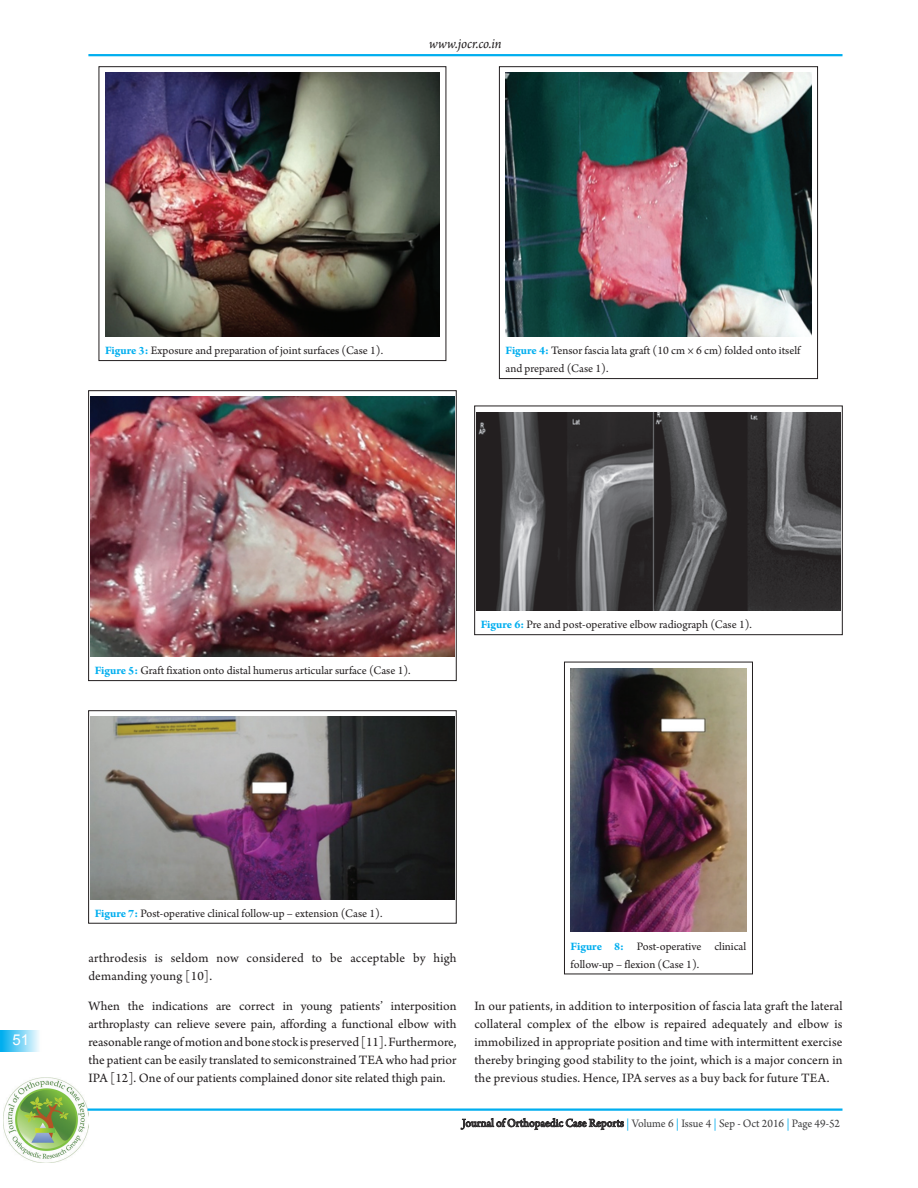
<style>
.page{position:relative;width:918px;height:1188px;background:#fff}
.page>*{position:absolute;margin:0;border:0;box-sizing:border-box;transform-origin:0 0}
.t1{font:italic 15px "Arno Pro";color:#231f20}
.t2{font:15px "Arial";color:#fff}
.TX{font:13.5px/18px "Arno Pro";letter-spacing:.01em;color:#231f20;text-align:justify}
.FGC{font:12px/18px "Arno Pro";color:#231f20}
.RFR{font:12px "Arno Pro";color:#3e3e3f}
.s1{font-weight:700;color:#00aeef}
.s2{color:#00aeef}
</style>
<div class="page">
<img style="left:4px;top:1077px;width:85px;height:85px">
<hr style="left:88px;top:1108px;width:755px;height:3px;background:#00aeef">
<svg style="left:461px;top:1118px;width:163px;height:12px"></svg>
<div style="left:0;top:1030px;width:42px;height:22px;background:linear-gradient(to right,#00abee,#fcfefe)"></div>
<hr style="left:88px;top:54px;width:755px;height:2px;background:#00aeef">
<img style="left:105px;top:73px;width:335px;height:263px">
<div style="left:99px;top:66px;width:347px;height:295px;border:1px solid #231f20"></div>
<img style="left:505px;top:73px;width:306px;height:263px">
<div style="left:499px;top:66px;width:319px;height:313px;border:1px solid #231f20"></div>
<img style="left:91px;top:397px;width:363px;height:259px">
<div style="left:88px;top:390px;width:368px;height:291px;border:1px solid #231f20"></div>
<img style="left:477px;top:412px;width:363px;height:198px">
<div style="left:474px;top:406px;width:369px;height:229px;border:1px solid #231f20"></div>
<img style="left:91px;top:717px;width:363px;height:182px">
<div style="left:88px;top:711px;width:368px;height:212px;border:1px solid #231f20"></div>
<img style="left:571px;top:668px;width:175px;height:264px">
<div style="left:564px;top:662px;width:189px;height:312px;border:1px solid #231f20"></div>
<p class="t1" style="left:429px;top:35px;width:74px">www.jocr.co.in</p>
<p class="FGC" style="left:105px;top:342px;width:280px"><span class="s1">Figure 3:</span> Exposure and preparation of joint surfaces (Case 1).</p>
<p class="FGC" style="left:506px;top:342px;width:296px"><span class="s1">Figure 4:</span> Tensor fascia lata graft (10 cm × 6 cm) folded onto itself and prepared (Case 1).</p>
<p class="FGC" style="left:95px;top:662px;width:317px"><span class="s1">Figure 5:</span> Graft fixation onto distal humerus articular surface (Case 1).</p>
<p class="FGC" style="left:481px;top:617px;width:273px"><span class="s1">Figure 6:</span> Pre and post‑operative elbow radiograph (Case 1).</p>
<p class="t2" style="left:13px;top:1030px;width:18px">51</p>
<p class="FGC" style="left:95px;top:905px;width:289px"><span class="s1">Figure 7:</span> Post‑operative clinical follow‑up – extension (Case 1).</p>
<p class="FGC" style="left:571px;top:938px;width:177px"><span class="s1">Figure 8:</span> Post‑operative clinical follow‑up – flexion (Case 1).</p>
<p class="TX" style="left:88px;top:950px;width:370px">arthrodesis is seldom now considered to be acceptable by high demanding young [10].</p>
<p class="TX" style="left:88px;top:998px;width:370px">When the indications are correct in young patients’ interposition arthroplasty can relieve severe pain, affording a functional elbow with reasonable range of motion and bone stock is preserved [11]. Furthermore, the patient can be easily translated to semiconstrained TEA who had prior IPA [12]. One of our patients complained donor site related thigh pain.</p>
<p class="TX" style="left:474px;top:998px;width:370px">In our patients, in addition to interposition of fascia lata graft the lateral collateral complex of the elbow is repaired adequately and elbow is immobilized in appropriate position and time with intermittent exercise thereby bringing good stability to the joint, which is a major concern in the previous studies. Hence, IPA serves as a buy back for future TEA.</p>
<p class="RFR" style="left:462px;top:1116px;width:380px">Journal of Orthopaedic Case Reports <span class="s2">|</span> Volume 6 <span class="s2">|</span> Issue 4 <span class="s2">|</span> Sep - Oct 2016 <span class="s2">|</span> Page 49-52</p>
</div>
